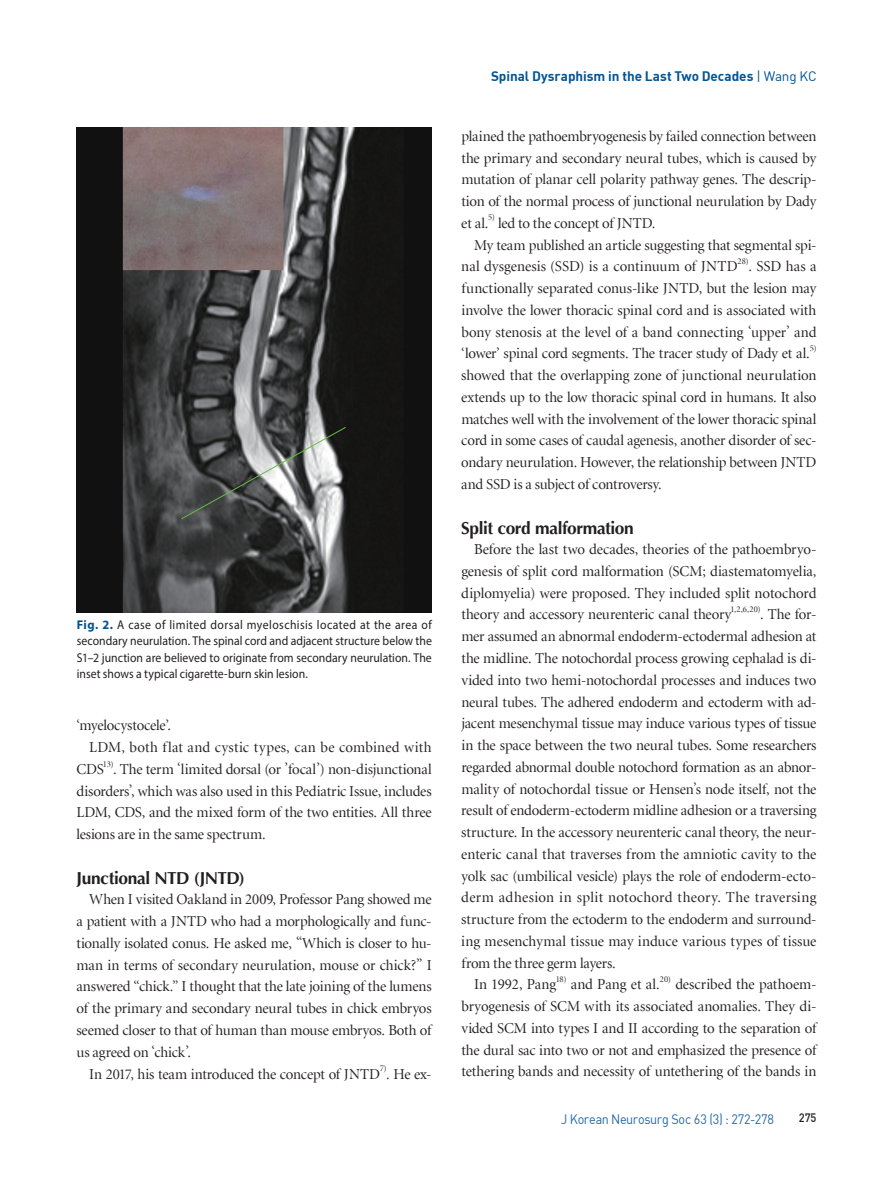
<style>
.page{position:relative;width:893px;height:1191px;background:#fff}
.page>*{position:absolute;margin:0;border:0;box-sizing:border-box;transform-origin:0 0}
.t1{font:700 17.25px "Optima";letter-spacing:-.02em;color:#231f20}
.t2{font:15px/21.8px "Minion LT Display";letter-spacing:-.005em;color:#231f20;text-align:justify}
.t3{font:15px "Minion LT Display";letter-spacing:.02em;color:#231f20}
.t4{font:15px "Minion LT Display";letter-spacing:.015em;color:#231f20}
.t5{font:700 13.5px "DIN";letter-spacing:-.005em;color:#005495}
.t6{font:13.5px "DIN";letter-spacing:-.015em;color:#2369a5;scale:.93 1}
.t7{font:12.75px/16.5px "Myriad Pro";letter-spacing:.005em;color:#231f20;text-align:justify;scale:.92 1}
.t8{font:12px "Dinmed";color:#231f20;scale:.93 1}
.t9{font:8.7px "Minion LT Display";letter-spacing:.01em;color:#231f20}
.s1{font-weight:700;color:#005495}
.s2{font-weight:400}
</style>
<div class="page">
<img style="left:77px;top:128px;width:355px;height:484px">
<p class="t7" style="left:77px;top:616px;width:388px"><span class="s1">Fig. 2.</span> A case of limited dorsal myeloschisis located at the area of secondary neurulation. The spinal cord and adjacent structure below the S1–2 junction are believed to originate from secondary neurulation. The inset shows a typical cigarette-burn skin lesion.</p>
<p class="t2" style="left:76px;top:715px;width:96px">‘myelocystocele’.</p>
<p class="t4" style="left:89px;top:740px;width:344px">LDM, both flat and cystic types, can be combined with</p>
<p class="t2" style="left:76px;top:759px;width:29px">CDS</p>
<p class="t9" style="left:103px;top:759px;width:12px">13)</p>
<p class="t2" style="left:76px;top:759px;width:357px;text-indent:37px">. The term ‘limited dorsal (or ’focal’) non-disjunctional disorders’, which was also used in this Pediatric Issue, includes LDM, CDS, and the mixed form of the two entities. All three lesions are in the same spectrum.</p>
<p class="t1" style="left:77px;top:867px;width:170px">Junctional NTD (JNTD)</p>
<p class="t2" style="left:76px;top:889px;width:357px;text-indent:13px">When I visited Oakland in 2009, Professor Pang showed me a patient with a JNTD who had a morphologically and func&shy;tionally isolated conus. He asked me, “Which is closer to hu&shy;man in terms of secondary neurulation, mouse or chick?” I answered “chick.” I thought that the late joining of the lumens of the primary and secondary neural tubes in chick embryos seemed closer to that of human than mouse embryos. Both of us agreed on ‘chick’.</p>
<p class="t2" style="left:89px;top:1063px;width:344px">In 2017, his team introduced the concept of JNTD . He ex-</p>
<p class="t9" style="left:380px;top:1064px;width:9px">7)</p>
<p class="t5" style="left:491px;top:68px;width:327px">Spinal Dysraphism in the Last Two Decades <span class="s2">| Wang KC</span></p>
<p class="t2" style="left:461px;top:126px;width:357px">plained the pathoembryogenesis by failed connection between the primary and secondary neural tubes, which is caused by mutation of planar cell polarity pathway genes. The descrip&shy;tion of the normal process of junctional neurulation by Dady et al.</p>
<p class="t9" style="left:488px;top:213px;width:8px">5)</p>
<p class="t2" style="left:498px;top:213px;width:159px">led to the concept of JNTD.</p>
<p class="t2" style="left:474px;top:234px;width:344px">My team published an article suggesting that segmental spi-</p>
<p class="t2" style="left:461px;top:256px;width:278px">nal dysgenesis (SSD) is a continuum of JNTD</p>
<p class="t9" style="left:737px;top:257px;width:13px">28)</p>
<p class="t2" style="left:461px;top:256px;width:357px;text-indent:287px">. SSD has a functionally separated conus-like JNTD, but the lesion may involve the lower thoracic spinal cord and is associated with bony stenosis at the level of a band connecting ‘upper’ and ‘lower’ spinal cord segments. The tracer study of Dady et al.</p>
<p class="t9" style="left:810px;top:344px;width:8px">5)</p>
<p class="t2" style="left:461px;top:365px;width:357px">showed that the overlapping zone of junctional neurulation extends up to the low thoracic spinal cord in humans. It also matches well with the involvement of the lower thoracic spinal cord in some cases of caudal agenesis, another disorder of sec&shy;ondary neurulation. However, the relationship between JNTD and SSD is a subject of controversy.</p>
<p class="t1" style="left:461px;top:517px;width:174px">Split cord malformation</p>
<p class="t2" style="left:461px;top:539px;width:357px;text-indent:13px">Before the last two decades, theories of the pathoembryo&shy;genesis of split cord malformation (SCM; diastematomyelia, diplomyelia) were proposed. They included split notochord theory and accessory neurenteric canal theory</p>
<p class="t9" style="left:730px;top:605px;width:32px">1,2,6,20)</p>
<p class="t2" style="left:760px;top:604px;width:58px">. The for-</p>
<p class="t2" style="left:461px;top:626px;width:357px">mer assumed an abnormal endoderm-ectodermal adhesion at</p>
<p class="t2" style="left:461px;top:648px;width:357px">the midline. The notochordal process growing cephalad is di-</p>
<p class="t2" style="left:461px;top:669px;width:357px">vided into two hemi-notochordal processes and induces two</p>
<p class="t2" style="left:461px;top:691px;width:357px">neural tubes. The adhered endoderm and ectoderm with ad-</p>
<p class="t2" style="left:461px;top:713px;width:357px">jacent mesenchymal tissue may induce various types of tissue</p>
<p class="t2" style="left:461px;top:735px;width:357px">in the space between the two neural tubes. Some researchers</p>
<p class="t2" style="left:461px;top:756px;width:357px">regarded abnormal double notochord formation as an abnor-</p>
<p class="t2" style="left:461px;top:778px;width:357px">mality of notochordal tissue or Hensen’s node itself, not the</p>
<p class="t2" style="left:461px;top:800px;width:357px">result of endoderm-ectoderm midline adhesion or a traversing</p>
<p class="t2" style="left:461px;top:822px;width:357px">structure. In the accessory neurenteric canal theory, the neur-</p>
<p class="t2" style="left:461px;top:843px;width:357px">enteric canal that traverses from the amniotic cavity to the</p>
<p class="t2" style="left:461px;top:865px;width:357px">yolk sac (umbilical vesicle) plays the role of endoderm-ecto-</p>
<p class="t3" style="left:461px;top:890px;width:357px">derm adhesion in split notochord theory. The traversing</p>
<p class="t2" style="left:461px;top:909px;width:357px">structure from the ectoderm to the endoderm and surround-</p>
<p class="t2" style="left:461px;top:930px;width:357px">ing mesenchymal tissue may induce various types of tissue</p>
<p class="t2" style="left:461px;top:952px;width:156px">from the three germ layers.</p>
<p class="t2" style="left:474px;top:974px;width:84px">In 1992, Pang</p>
<p class="t9" style="left:556px;top:975px;width:12px">18)</p>
<p class="t2" style="left:571px;top:974px;width:90px">and Pang et al.</p>
<p class="t9" style="left:660px;top:975px;width:13px">20)</p>
<p class="t2" style="left:461px;top:974px;width:357px;text-indent:214px">described the pathoem&shy;bryogenesis of SCM with its associated anomalies. They di&shy;vided SCM into types I and II according to the separation of the dural sac into two or not and emphasized the presence of tethering bands and necessity of untethering of the bands in</p>
<p class="t6" style="left:561px;top:1110px;width:231px">J Korean Neurosurg Soc 63 (3) : 272-278</p>
<p class="t8" style="left:799px;top:1109px;width:21px">275</p>
</div>
